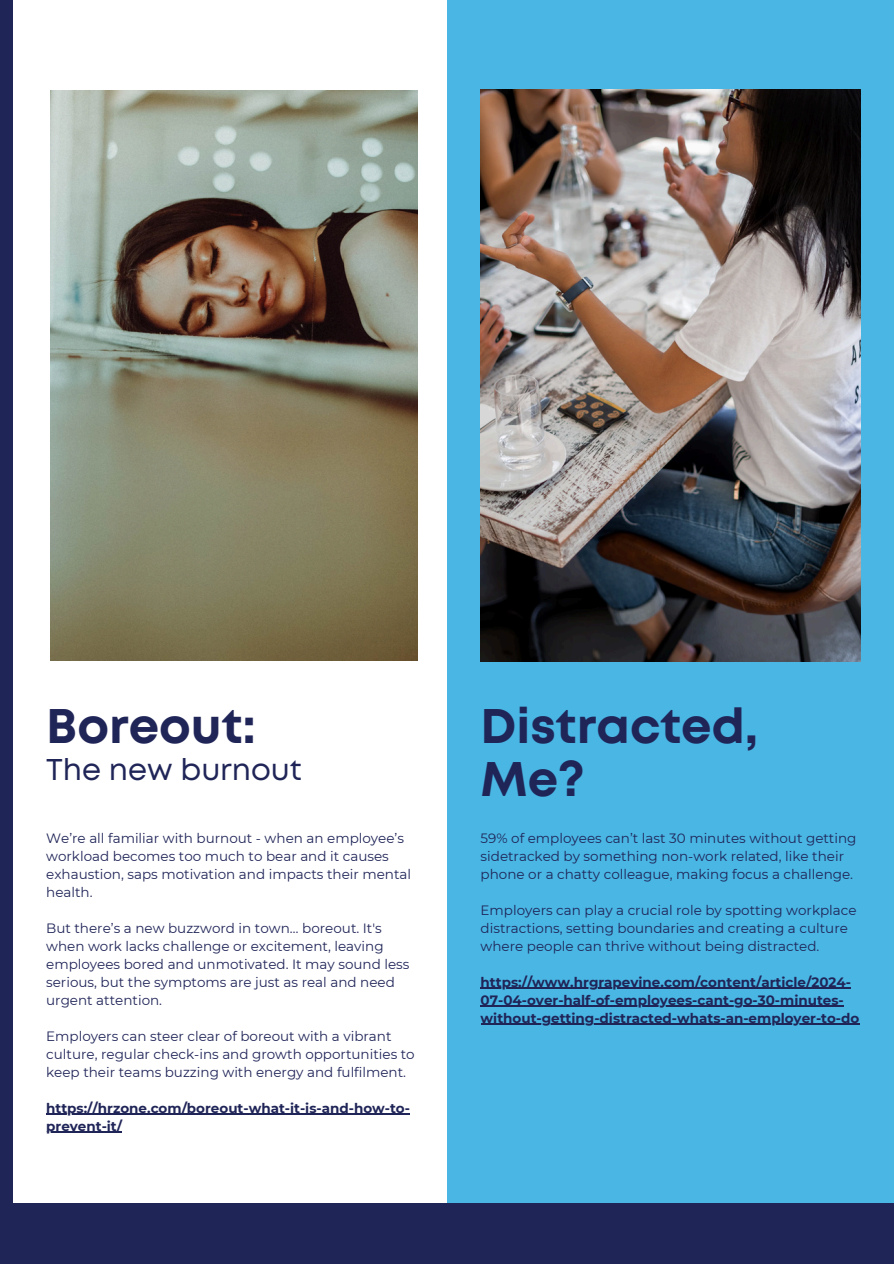
<style>
.page{position:relative;width:894px;height:1264px;background:#fff}
.page>*{position:absolute;margin:0;border:0;box-sizing:border-box;transform-origin:0 0}
.t1{font:700 48.45px/52.8px "Mont";color:#202558}
.t2{font:30px "Mont";color:#202558}
.t3{font:13.5px/18px "Montserrat";color:#202558}
.t4{font:700 13.5px/18px "Montserrat";color:#202558}
</style>
<div class="page">
<div style="left:0;top:0;width:12px;height:1263px;background:#202558"></div>
<div style="left:0;top:1202px;width:893px;height:61px;background:#202558"></div>
<div style="left:446px;top:0;width:447px;height:1202px;background:#49b6e4"></div>
<img style="left:51px;top:90px;width:367px;height:570px">
<img style="left:480px;top:89px;width:379px;height:572px">
<hr style="left:46px;top:1113px;width:364px;height:1px;background:#202558">
<hr style="left:46px;top:1131px;width:76px;height:1px;background:#202558">
<hr style="left:480px;top:987px;width:370px;height:1px;background:#202558">
<hr style="left:480px;top:1005px;width:363px;height:1px;background:#202558">
<hr style="left:480px;top:1023px;width:379px;height:1px;background:#202558">
<p class="t1" style="left:46px;top:703px;width:211px">Boreout:</p>
<p class="t2" style="left:46px;top:758px;width:257px">The new burnout</p>
<p class="t3" style="left:46px;top:828px;width:366px">We’re all familiar with burnout - when an employee’s workload becomes too much to bear and it causes exhaustion, saps motivation and impacts their mental health.</p>
<p class="t3" style="left:46px;top:918px;width:364px">But there’s a new buzzword in town… boreout. It's when work lacks challenge or excitement, leaving employees bored and unmotivated. It may sound less serious, but the symptoms are just as real and need urgent attention.</p>
<h3 class="t3" style="left:46px;top:1026px;width:370px">Employers can steer clear of boreout with a vibrant culture, regular check-ins and growth opportunities to keep their teams buzzing with energy and fulfilment.</h3>
<p class="t4" style="left:46px;top:1098px;width:365px">https://hrzone.com/boreout-what-it-is-and-how-to-</p>
<h2 class="t4" style="left:46px;top:1116px;width:77px">prevent-it/</h2>
<h1 class="t1" style="left:480px;top:703px;width:279px">Distracted,<br>Me?</h1>
<p class="t3" style="left:480px;top:828px;width:377px">59% of employees can’t last 30 minutes without getting sidetracked by something non-work related, like their phone or a chatty colleague, making focus a challenge.</p>
<p class="t3" style="left:480px;top:900px;width:377px">Employers can play a crucial role by spotting workplace distractions, setting boundaries and creating a culture where people can thrive without being distracted.</p>
<h3 class="t4" style="left:480px;top:972px;width:380px">https://www.hrgrapevine.com/content/article/2024-<br>07-04-over-half-of-employees-cant-go-30-minutes&shy;without-getting-distracted-whats-an-employer-to-do</h3>
</div>
